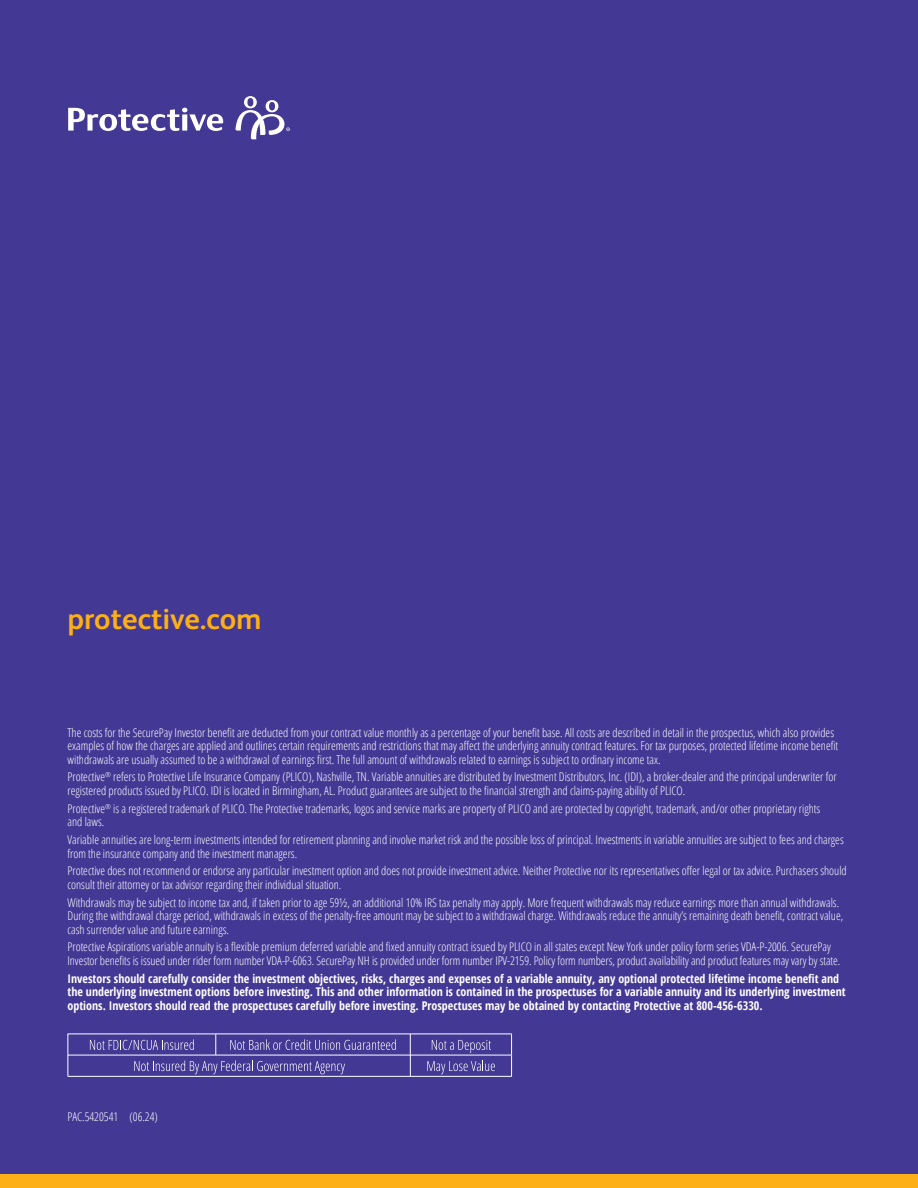
<style>
.page{position:relative;width:918px;height:1188px;background:#443895}
.page>*{position:absolute;margin:0;border:0;box-sizing:border-box;transform-origin:0 0}
.t1{font:700 30px "FS Albert Pro";color:#fcaf17}
.t2{font:300 condensed 12px/13.5px "Open Sans";color:#fff}
.t3{font:700 condensed 12px/13.5px "Open Sans";color:#fff}
</style>
<div class="page">
<div style="left:0;top:1174px;width:918px;height:14px;background:#fcaf17"></div>
<svg style="left:68px;top:108px;width:155px;height:23px"></svg>
<svg style="left:235px;top:96px;width:55px;height:43px"></svg>
<hr style="left:68px;top:1034px;width:148px;height:1px;background:#fff">
<hr style="left:216px;top:1034px;width:194px;height:1px;background:#fff">
<hr style="left:410px;top:1034px;width:102px;height:1px;background:#fff">
<hr style="left:68px;top:1055px;width:148px;height:1px;background:#fff">
<svg style="left:68px;top:1034px;width:1px;height:42px"></svg>
<hr style="left:216px;top:1055px;width:194px;height:1px;background:#fff">
<hr style="left:410px;top:1055px;width:102px;height:1px;background:#fff">
<svg style="left:410px;top:1034px;width:1px;height:42px"></svg>
<svg style="left:511px;top:1034px;width:1px;height:42px"></svg>
<hr style="left:68px;top:1076px;width:148px;height:1px;background:#fff">
<hr style="left:216px;top:1076px;width:194px;height:1px;background:#fff">
<hr style="left:410px;top:1076px;width:102px;height:1px;background:#fff">
<svg style="left:432px;top:1040px;width:59px;height:13px"></svg>
<svg style="left:90px;top:1034px;width:306px;height:40px"></svg>
<svg style="left:427px;top:1060px;width:68px;height:14px"></svg>
<h1 class="t1" style="left:68px;top:598px;width:196px">protective.com</h1>
<p class="t2" style="left:68px;top:725px;width:772px">The costs for the SecurePay Investor benefit are deducted from your contract value monthly as a percentage of your benefit base. All costs are described in detail in the prospectus, which also provides examples of how the charges are applied and outlines certain requirements and restrictions that may affect the underlying annuity contract features. For tax purposes, protected lifetime income benefit withdrawals are usually assumed to be a withdrawal of earnings first. The full amount of withdrawals related to earnings is subject to ordinary income tax.</p>
<p class="t2" style="left:67px;top:770px;width:771px">Protective<sup>®</sup> refers to Protective Life Insurance Company (PLICO), Nashville, TN. Variable annuities are distributed by Investment Distributors, Inc. (IDI), a broker-dealer and the principal underwriter for registered products issued by PLICO. IDI is located in Birmingham, AL. Product guarantees are subject to the financial strength and claims-paying ability of PLICO.</p>
<p class="t2" style="left:67px;top:801px;width:754px">Protective<sup>®</sup> is a registered trademark of PLICO. The Protective trademarks, logos and service marks are property of PLICO and are protected by copyright, trademark, and/or other proprietary rights and laws.</p>
<p class="t2" style="left:68px;top:833px;width:778px">Variable annuities are long-term investments intended for retirement planning and involve market risk and the possible loss of principal. Investments in variable annuities are subject to fees and charges from the insurance company and the investment managers.</p>
<p class="t2" style="left:68px;top:864px;width:781px">Protective does not recommend or endorse any particular investment option and does not provide investment advice. Neither Protective nor its representatives offer legal or tax advice. Purchasers should consult their attorney or tax advisor regarding their individual situation.</p>
<p class="t2" style="left:68px;top:895px;width:777px">Withdrawals may be subject to income tax and, if taken prior to age 59½, an additional 10% IRS tax penalty may apply. More frequent withdrawals may reduce earnings more than annual withdrawals.<br>During the withdrawal charge period, withdrawals in excess of the penalty-free amount may be subject to a withdrawal charge. Withdrawals reduce the annuity’s remaining death benefit, contract value, cash surrender value and future earnings.</p>
<p class="t2" style="left:68px;top:940px;width:774px">Protective Aspirations variable annuity is a flexible premium deferred variable and fixed annuity contract issued by PLICO in all states except New York under policy form series VDA-P-2006. SecurePay<br>Investor benefits is issued under rider form number VDA-P-6063. SecurePay NH is provided under form number IPV-2159. Policy form numbers, product availability and product features may vary by state.</p>
<p class="t3" style="left:68px;top:971px;width:780px">Investors should carefully consider the investment objectives, risks, charges and expenses of a variable annuity, any optional protected lifetime income benefit and the underlying investment options before investing. This and other information is contained in the prospectuses for a variable annuity and its underlying investment options. Investors should read the prospectuses carefully before investing. Prospectuses may be obtained by contacting Protective at 800-456-6330.</p>
<p class="t2" style="left:68px;top:1109px;width:92px">PAC.5420541 (06.24)</p>
</div>
